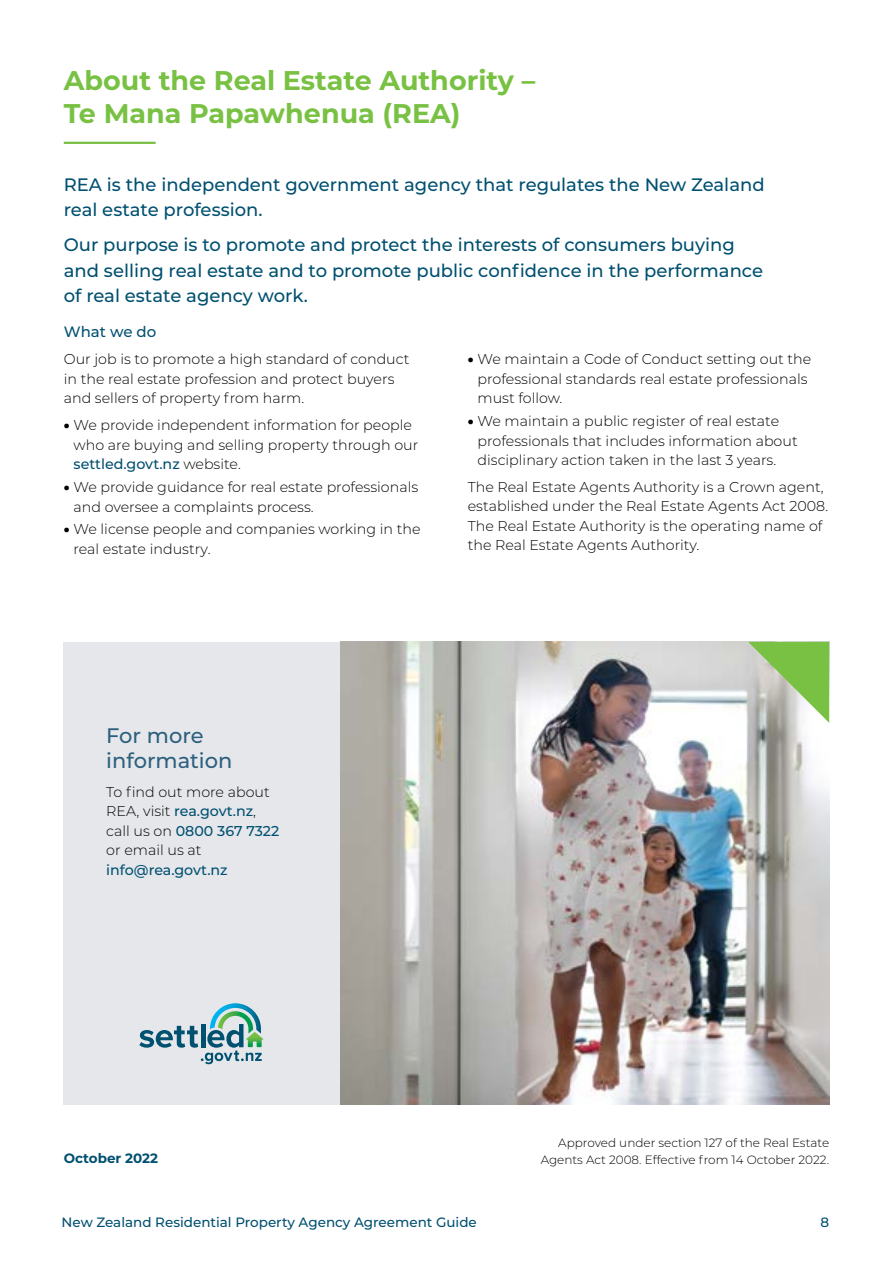
<style>
.page{position:relative;width:893px;height:1263px;background:#fff}
.page>*{position:absolute;margin:0;border:0;box-sizing:border-box;transform-origin:0 0}
.t1{font:700 27px/33px "Montserrat";color:#78c143}
.t2{font:500 21px/25.5px "Montserrat";color:#2d607e}
.t3{font:500 18px/25.5px "Montserrat";color:#005070}
.t4{font:500 15px "Montserrat";color:#005070}
.t5{font:300 14.25px/19.5px "Montserrat";color:#000}
.t6{font:500 14.25px "Montserrat";color:#005070}
.t7{font:500 13.5px "Montserrat";color:#005070}
.t8{font:700 13.5px "Montserrat";color:#005070}
.t9{font:300 12px/16.5px "Montserrat";color:#000;text-align:right}
.s1{font-weight:900}
.s2{font-weight:500;color:#005070}
</style>
<div class="page">
<div style="left:64px;top:642px;width:277px;height:462px;background:#e5e7eb"></div>
<hr style="left:64px;top:142px;width:92px;height:2px;background:#78c143">
<img style="left:341px;top:642px;width:488px;height:462px">
<svg style="left:748px;top:642px;width:81px;height:81px;background:#a1c585"></svg>
<svg style="left:139px;top:1003px;width:124px;height:61px"></svg>
<h1 class="t1" style="left:64px;top:62px;width:473px">About the Real Estate Authority –<br>Te Mana Papawhenua (REA)</h1>
<p class="t3" style="left:64px;top:171px;width:702px">REA is the independent government agency that regulates the New Zealand real estate profession.</p>
<p class="t3" style="left:64px;top:231px;width:701px">Our purpose is to promote and protect the interests of consumers buying and selling real estate and to promote public confidence in the performance of real estate agency work.</p>
<p class="t4" style="left:64px;top:322px;width:94px">What we do</p>
<p class="t5" style="left:64px;top:349px;width:347px">Our job is to promote a high standard of conduct in the real estate profession and protect buyers and sellers of property from harm.</p>
<p class="t5" style="left:74px;top:415px;width:346px;text-indent:-10px"><span class="s1">•</span> We provide independent information for people who are buying and selling property through our <span class="s2">settled.govt.nz</span> website.</p>
<p class="t5" style="left:74px;top:477px;width:346px;text-indent:-10px"><span class="s1">•</span> We provide guidance for real estate professionals and oversee a complaints process.</p>
<p class="t5" style="left:74px;top:519px;width:349px;text-indent:-10px"><span class="s1">•</span> We license people and companies working in the real estate industry.</p>
<p class="t5" style="left:477px;top:349px;width:335px;text-indent:-10px"><span class="s1">•</span> We maintain a Code of Conduct setting out the professional standards real estate professionals must follow.</p>
<p class="t5" style="left:477px;top:411px;width:322px;text-indent:-10px"><span class="s1">•</span> We maintain a public register of real estate professionals that includes information about disciplinary action taken in the last 3 years.</p>
<p class="t5" style="left:468px;top:477px;width:362px">The Real Estate Agents Authority is a Crown agent, established under the Real Estate Agents Act 2008.<br>The Real Estate Authority is the operating name of the Real Estate Agents Authority.</p>
<h2 class="t2" style="left:106px;top:722px;width:128px">For more information</h2>
<p class="t5" style="left:106px;top:781px;width:174px">To find out more about<br>REA, visit <span class="s2">rea.govt.nz</span>, call us on <span class="s2">0800 367 7322 </span>or email us at</p>
<p class="t6" style="left:106px;top:859px;width:123px">info@rea.govt.nz</p>
<p class="t8" style="left:64px;top:1149px;width:96px">October 2022</p>
<p class="t9" style="left:541px;top:1134px;width:290px">Approved under section 127 of the Real Estate<br>Agents Act 2008. Effective from 14 October 2022.</p>
<p class="t7" style="left:62px;top:1213px;width:417px">New Zealand Residential Property Agency Agreement Guide</p>
<p class="t7" style="left:820px;top:1213px;width:10px">8</p>
</div>
